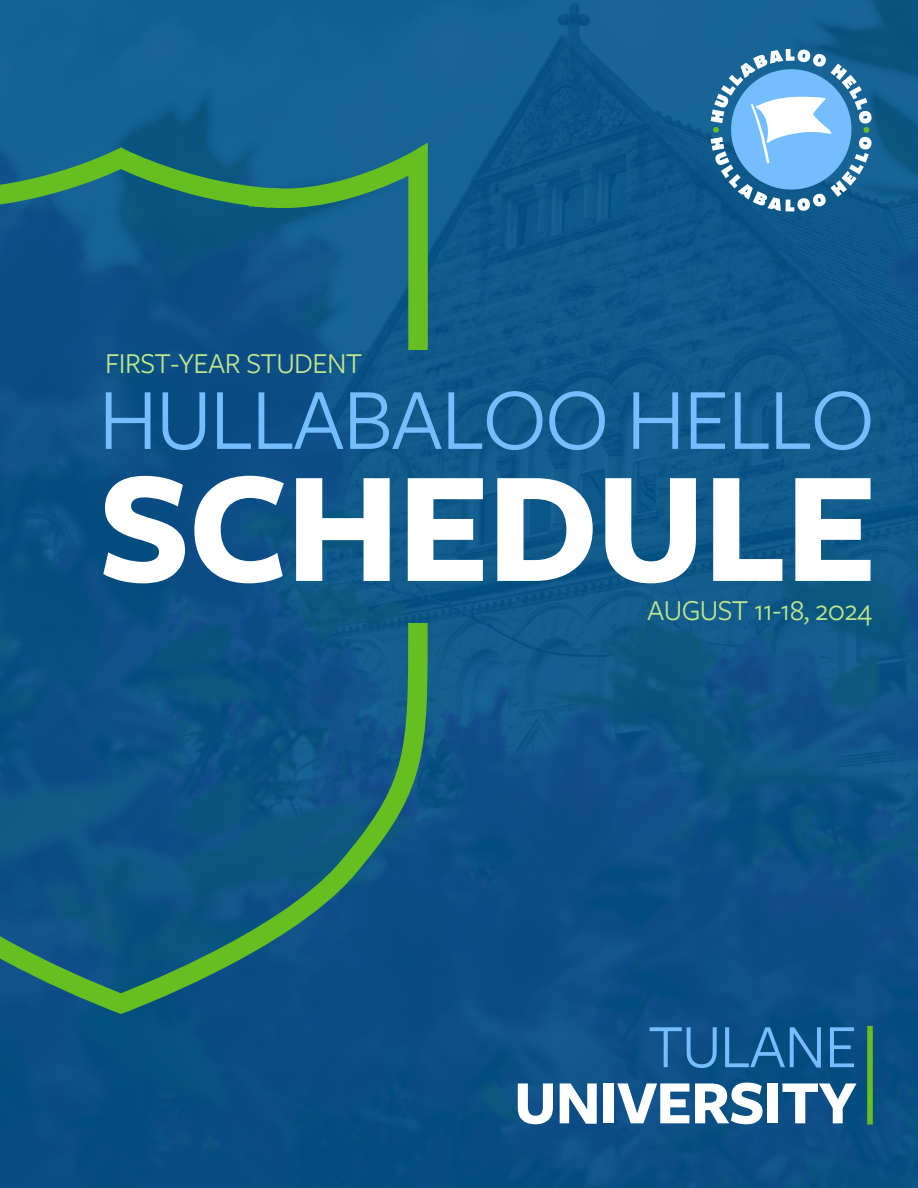
<style>
.page{position:relative;width:918px;height:1188px;background:#fff}
.page>*{position:absolute;margin:0;border:0;box-sizing:border-box;transform-origin:0 0}
.t1{font:700 164.4px "Freight Sans Pro";letter-spacing:-.02em;color:#fff}
.t2{font:90.45px "Freight Sans Pro";letter-spacing:-.02em;color:#74beff}
.t3{font:700 63.75px "Freight Sans Pro";letter-spacing:-.02em;color:#fff}
.t4{font:63.75px "Freight Sans Pro";letter-spacing:-.02em;color:#74beff}
.t5{font:30px "Freight Sans Pro";letter-spacing:-.02em;color:#bee68c}
</style>
<div class="page">
<img style="left:0;top:0;width:918px;height:1188px">
<div style="left:867px;top:1026px;width:6px;height:99px;background:#66be20"></div>
<svg style="left:0;top:139px;width:438px;height:211px"></svg>
<svg style="left:711px;top:49px;width:161px;height:163px"></svg>
<svg style="left:0;top:623px;width:438px;height:381px"></svg>
<h1 class="t5" style="left:105px;top:343px;width:259px">FIRST-YEAR STUDENT</h1>
<p class="t2" style="left:99px;top:359px;width:778px">HULLABALOO HELLO</p>
<p class="t1" style="left:99px;top:414px;width:781px">SCHEDULE</p>
<h2 class="t5" style="left:647px;top:590px;width:226px">AUGUST 11-18, 2024</h2>
<p class="t4" style="left:648px;top:1004px;width:211px">TULANE</p>
<p class="t3" style="left:514px;top:1059px;width:345px">UNIVERSITY</p>
</div>
